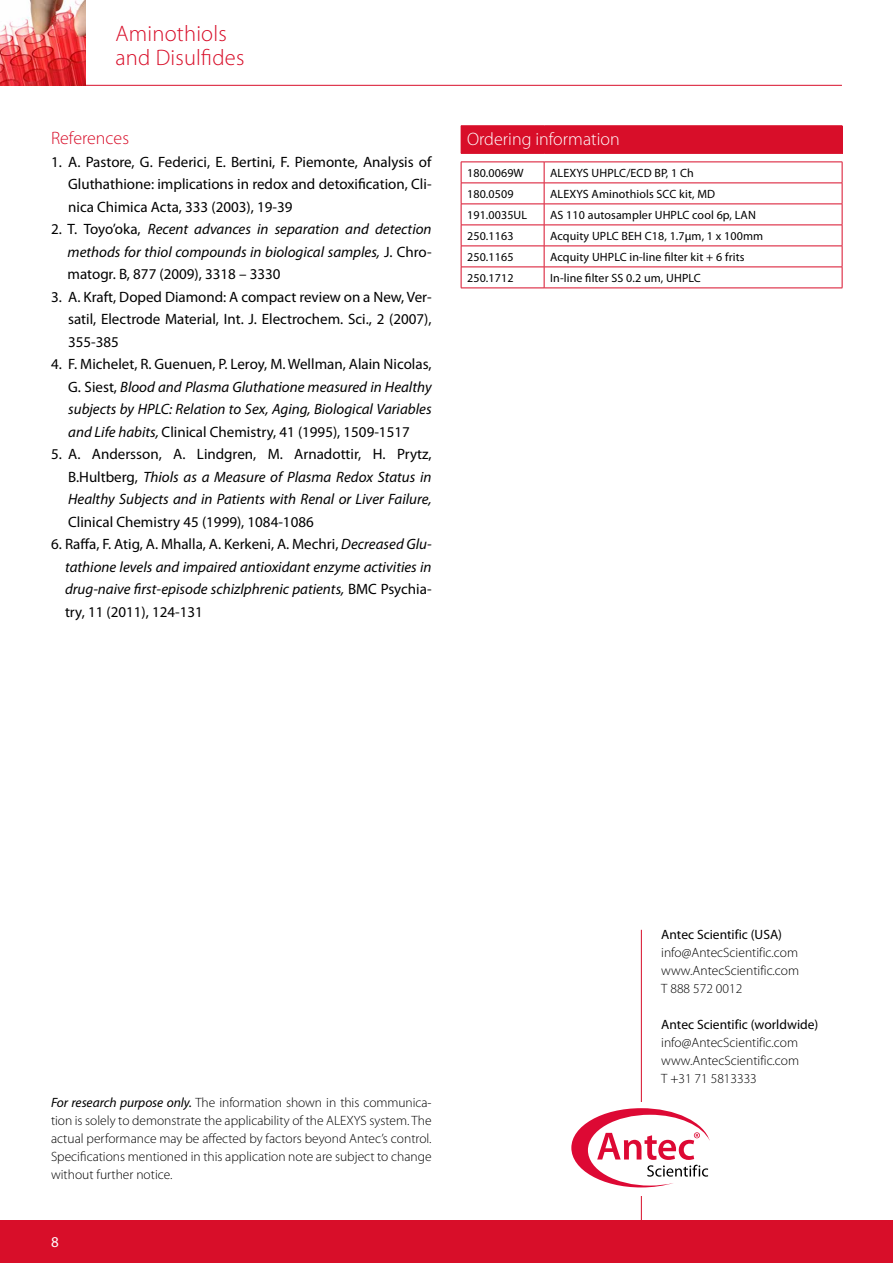
<style>
.page{position:relative;width:893px;height:1263px;background:#fff}
.page>*{position:absolute;margin:0;border:0;box-sizing:border-box;transform-origin:0 0}
.t1{font:300 22.5px/24px "Myriad Pro";letter-spacing:.01em;color:#d80e29}
.t2{font:300 18px "Myriad Pro";color:#fff}
.t3{font:300 18px "Myriad Pro";color:#d80e29}
.t4{font:italic 15px/22.5px "Myriad Pro";color:#000;text-align:justify}
.t5{font:15px/22.5px "Myriad Pro";color:#000;text-align:justify}
.t6{font:15px "Myriad Pro";color:#fff}
.t7{font:300 13.5px/18px "Myriad Pro";color:#000;text-align:justify}
.t8{font:13.5px "Myriad Pro";color:#000}
.t9{font:12px "Myriad Pro";letter-spacing:.01em;color:#000}
.s1{font-style:normal}
.s2{font-weight:400;font-style:italic}
</style>
<div class="page">
<hr style="left:641px;top:930px;width:1px;height:333px;background:#d80e29">
<div style="left:0;top:1220px;width:893px;height:43px;background:#d80e29"></div>
<hr style="left:0;top:85px;width:842px;height:1px;background:#d80e29">
<div style="left:570px;top:1102px;width:142px;height:94px;background:#fff"></div>
<svg style="left:571px;top:1108px;width:139px;height:79px"></svg>
<img style="left:0;top:0;width:86px;height:85px">
<div style="left:461px;top:126px;width:381px;height:27px;background:#d80e29"></div>
<svg style="left:461px;top:161px;width:381px;height:127px"></svg>
<hr style="left:461px;top:162px;width:83px;height:1px;background:#d80e29">
<hr style="left:544px;top:162px;width:298px;height:1px;background:#d80e29">
<hr style="left:461px;top:183px;width:83px;height:1px;background:#d80e29">
<hr style="left:544px;top:183px;width:298px;height:1px;background:#d80e29">
<hr style="left:461px;top:204px;width:83px;height:1px;background:#d80e29">
<hr style="left:544px;top:204px;width:298px;height:1px;background:#d80e29">
<hr style="left:461px;top:225px;width:83px;height:1px;background:#d80e29">
<hr style="left:544px;top:225px;width:298px;height:1px;background:#d80e29">
<hr style="left:461px;top:246px;width:83px;height:1px;background:#d80e29">
<hr style="left:544px;top:246px;width:298px;height:1px;background:#d80e29">
<hr style="left:461px;top:267px;width:83px;height:1px;background:#d80e29">
<svg style="left:461px;top:162px;width:1px;height:126px"></svg>
<hr style="left:544px;top:267px;width:298px;height:1px;background:#d80e29">
<svg style="left:544px;top:162px;width:1px;height:126px"></svg>
<svg style="left:842px;top:162px;width:1px;height:126px"></svg>
<hr style="left:461px;top:288px;width:83px;height:1px;background:#d80e29">
<hr style="left:544px;top:288px;width:298px;height:1px;background:#d80e29">
<hr style="left:461px;top:125px;width:83px;height:1px;background:#d80e29">
<hr style="left:544px;top:125px;width:298px;height:1px;background:#d80e29">
<svg style="left:842px;top:126px;width:1px;height:27px"></svg>
<hr style="left:461px;top:153px;width:83px;height:1px;background:#d80e29">
<hr style="left:544px;top:153px;width:298px;height:1px;background:#d80e29">
<h1 class="t1" style="left:115px;top:22px;width:130px">Aminothiols and Disulfides</h1>
<p class="t3" style="left:51px;top:128px;width:80px">References</p>
<p class="t5" style="left:68px;top:151px;width:365px;text-indent:-17px">1. A. Pastore, G. Federici, E. Bertini, F. Piemonte, Analysis of Gluthathione: implications in redox and detoxification, Cli&shy;nica Chimica Acta, 333 (2003), 19-39</p>
<p class="t4" style="left:68px;top:218px;width:366px;text-indent:-17px"><span class="s1">2. T. Toyo’oka,</span> Recent advances in separation and detection methods for thiol compounds in biological samples, <span class="s1">J. Chro&shy;matogr. B, 877 (2009), 3318 – 3330</span></p>
<p class="t5" style="left:68px;top:286px;width:365px;text-indent:-17px">3. A. Kraft, Doped Diamond: A compact review on a New, Ver&shy;satil, Electrode Material, Int. J. Electrochem. Sci., 2 (2007), 355-385</p>
<p class="t4" style="left:68px;top:353px;width:365px;text-indent:-17px"><span class="s1">4. F. Michelet, R. Guenuen, P. Leroy, M. Wellman, Alain Nicolas, G. Siest,</span> Blood and Plasma Gluthatione measured in Healthy subjects by HPLC: Relation to Sex, Aging, Biological Variables and Life habits, <span class="s1">Clinical Chemistry, 41 (1995), 1509-1517</span></p>
<p class="t4" style="left:68px;top:443px;width:365px;text-indent:-17px"><span class="s1">5. A. Andersson, A. Lindgren, M. Arnadottir, H. Prytz, B.Hultberg,</span> Thiols as a Measure of Plasma Redox Status in Healthy Subjects and in Patients with Renal or Liver Failure,</p>
<p class="t5" style="left:68px;top:511px;width:247px">Clinical Chemistry 45 (1999), 1084-1086</p>
<p class="t4" style="left:65px;top:533px;width:368px;text-indent:-14px"><span class="s1">6. Raffa, F. Atig, A. Mhalla, A. Kerkeni, A. Mechri,</span> Decreased Glu&shy;tathione levels and impaired antioxidant enzyme activities in drug-naive first-episode schizlphrenic patients, <span class="s1">BMC Psychia&shy;try, 11 (2011), 124-131</span></p>
<p class="t2" style="left:467px;top:129px;width:154px">Ordering information</p>
<p class="t9" style="left:467px;top:166px;width:58px">180.0069W</p>
<p class="t9" style="left:550px;top:166px;width:145px">ALEXYS UHPLC/ECD BP, 1 Ch</p>
<p class="t9" style="left:467px;top:187px;width:48px">180.0509</p>
<p class="t9" style="left:550px;top:187px;width:167px">ALEXYS Aminothiols SCC kit, MD</p>
<p class="t9" style="left:467px;top:208px;width:62px">191.0035UL</p>
<p class="t9" style="left:550px;top:208px;width:207px">AS 110 autosampler UHPLC cool 6p, LAN</p>
<p class="t9" style="left:467px;top:229px;width:48px">250.1163</p>
<p class="t9" style="left:550px;top:229px;width:215px">Acquity UPLC BEH C18, 1.7µm, 1 x 100mm</p>
<p class="t9" style="left:467px;top:250px;width:48px">250.1165</p>
<p class="t9" style="left:550px;top:250px;width:196px">Acquity UHPLC in-line filter kit + 6 frits</p>
<p class="t9" style="left:467px;top:271px;width:48px">250.1712</p>
<p class="t9" style="left:550px;top:271px;width:152px">In-line filter SS 0.2 um, UHPLC</p>
<p class="t7" style="left:51px;top:1093px;width:382px"><span class="s2">For research purpose only.</span> The information shown in this communica&shy;tion is solely to demonstrate the applicability of the ALEXYS system. The actual performance may be affected by factors beyond Antec’s control.<br>Specifications mentioned in this application note are subject to change without further notice.</p>
<p class="t6" style="left:51px;top:1233px;width:9px">8</p>
<p class="t8" style="left:661px;top:927px;width:122px">Antec Scientific (USA)</p>
<p class="t7" style="left:661px;top:944px;width:139px">info@AntecScientific.com www.AntecScientific.com T 888 572 0012</p>
<p class="t8" style="left:661px;top:1017px;width:159px">Antec Scientific (worldwide)</p>
<p class="t7" style="left:661px;top:1034px;width:139px">info@AntecScientific.com www.AntecScientific.com T +31 71 5813333</p>
</div>
